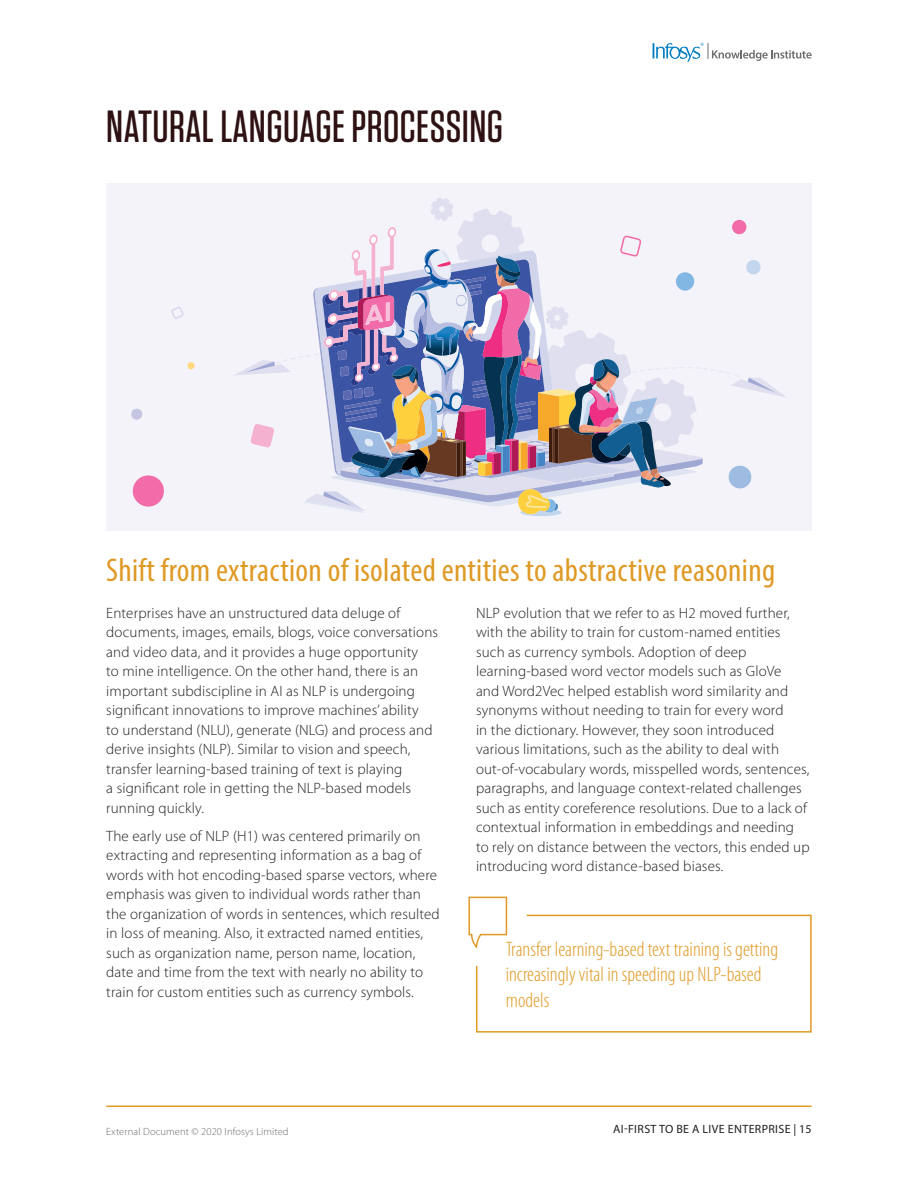
<style>
.page{position:relative;width:918px;height:1188px;background:#fff}
.page>*{position:absolute;margin:0;border:0;box-sizing:border-box;transform-origin:0 0}
.t1{font:500 45px "Tungsten";letter-spacing:.01em;color:#2d1113}
.t2{font:condensed 33px "Myriad Pro";letter-spacing:.01em;color:#df9a25}
.t3{font:300 condensed 21px/25.2px "Myriad Pro";color:#df9a25}
.t4{font:300 15px/19.5px "Myriad Pro";letter-spacing:.01em;color:#231f20}
.t5{font:12px "Myriad Pro";letter-spacing:.03em;color:#231f20}
.t6{font:300 10.5px "Myriad Pro";letter-spacing:.01em;color:#6c6d70}
</style>
<div class="page">
<svg style="left:653px;top:43px;width:159px;height:19px"></svg>
<hr style="left:106px;top:1106px;width:706px;height:1px;background:#df9a25">
<svg style="left:468px;top:896px;width:344px;height:137px"></svg>
<div style="left:106px;top:183px;width:706px;height:347px;background:#f4f3f9"></div>
<svg style="left:235px;top:197px;width:551px;height:200px"></svg>
<svg style="left:244px;top:251px;width:533px;height:253px"></svg>
<svg style="left:314px;top:250px;width:10px;height:256px"></svg>
<svg style="left:729px;top:466px;width:22px;height:22px"></svg>
<svg style="left:732px;top:220px;width:14px;height:14px"></svg>
<svg style="left:746px;top:260px;width:15px;height:14px"></svg>
<svg style="left:250px;top:424px;width:24px;height:24px"></svg>
<svg style="left:324px;top:227px;width:370px;height:289px"></svg>
<svg style="left:171px;top:307px;width:13px;height:12px"></svg>
<svg style="left:131px;top:409px;width:11px;height:11px"></svg>
<svg style="left:188px;top:362px;width:7px;height:7px"></svg>
<svg style="left:133px;top:475px;width:31px;height:32px"></svg>
<h1 class="t1" style="left:106px;top:103px;width:398px">NATURAL LANGUAGE PROCESSING</h1>
<h2 class="t2" style="left:106px;top:550px;width:670px">Shift from extraction of isolated entities to abstractive reasoning</h2>
<p class="t4" style="left:106px;top:603px;width:333px">Enterprises have an unstructured data deluge of documents, images, emails, blogs, voice conversations and video data, and it provides a huge opportunity<br>to mine intelligence. On the other hand, there is an important subdiscipline in AI as NLP is undergoing significant innovations to improve machines’ ability<br>to understand (NLU), generate (NLG) and process and derive insights (NLP). Similar to vision and speech, transfer learning-based training of text is playing<br>a significant role in getting the NLP-based models running quickly.</p>
<p class="t4" style="left:106px;top:826px;width:335px">The early use of NLP (H1) was centered primarily on extracting and representing information as a bag of words with hot encoding-based sparse vectors, where emphasis was given to individual words rather than the organization of words in sentences, which resulted in loss of meaning. Also, it extracted named entities, such as organization name, person name, location, date and time from the text with nearly no ability to train for custom entities such as currency symbols.</p>
<p class="t4" style="left:476px;top:603px;width:335px">NLP evolution that we refer to as H2 moved further, with the ability to train for custom-named entities such as currency symbols. Adoption of deep learning-based word vector models such as GloVe<br>and Word2Vec helped establish word similarity and synonyms without needing to train for every word<br>in the dictionary. However, they soon introduced various limitations, such as the ability to deal with out-of-vocabulary words, misspelled words, sentences, paragraphs, and language context-related challenges such as entity coreference resolutions. Due to a lack of contextual information in embeddings and needing to rely on distance between the vectors, this ended up introducing word distance-based biases.</p>
<h3 class="t3" style="left:506px;top:937px;width:274px">Transfer learning-based text training is getting increasingly vital in speeding up NLP-based models</h3>
<p class="t6" style="left:106px;top:1126px;width:184px">External Document © 2020 Infosys Limited</p>
<p class="t5" style="left:613px;top:1122px;width:200px">AI-FIRST TO BE A LIVE ENTERPRISE | 15</p>
</div>
